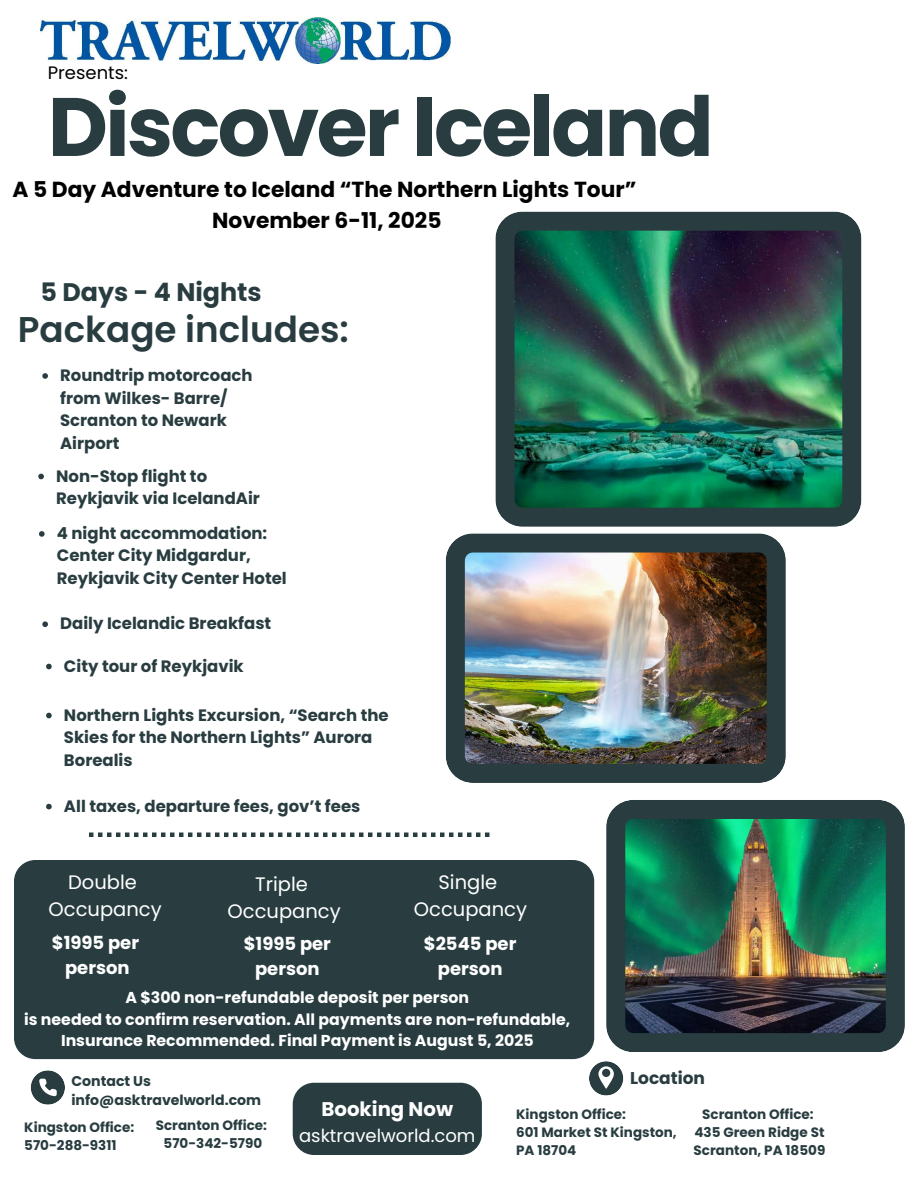
<style>
.page{position:relative;width:918px;height:1188px;background:#fff}
.page>*{position:absolute;margin:0;border:0;box-sizing:border-box;transform-origin:0 0}
.t1{font:700 82.65px "Poppins";letter-spacing:-.035em;color:#293d41}
.t2{font:600 35.7px "Poppins";color:#293d41}
.t3{font:700 25.35px "Poppins";color:#293d41}
.t4{font:700 21.75px/30.3px "Poppins";color:#000;text-align:center}
.t5{font:700 19.8px "Poppins";color:#fff}
.t6{font:19.5px/27px "Poppins";color:#fff;text-align:center}
.t7{font:700 18px/24.8px "Poppins";color:#fff;text-align:center}
.t8{font:18px "Poppins";color:#fff}
.t9{font:18px "Poppins";color:#000}
.t10{font:700 16.95px "Poppins";color:#293d41}
.t11{font:700 16.5px/22.5px "Poppins";color:#293d41}
.t12{font:700 15.75px/21.3px "Poppins";color:#fff;text-align:center}
.t13{font:700 14.1px "Poppins";color:#293d41}
.t14{font:700 13.5px/18px "Poppins";color:#293d41}
</style>
<div class="page">
<svg style="left:89px;top:833px;width:400px;height:4px"></svg>
<div style="left:14px;top:860px;width:580px;height:199px;background:#293d41;border-radius:21px"></div>
<svg style="left:589px;top:1061px;width:34px;height:35px"></svg>
<svg style="left:31px;top:1070px;width:34px;height:35px"></svg>
<div style="left:293px;top:1083px;width:189px;height:72px;background:#293d41;border-radius:21px"></div>
<img style="left:606px;top:800px;width:299px;height:252px">
<img style="left:446px;top:533px;width:339px;height:250px">
<img style="left:495px;top:212px;width:366px;height:315px">
<img style="left:41px;top:17px;width:409px;height:46px">
<svg style="left:46px;top:664px;width:6px;height:5px"></svg>
<svg style="left:42px;top:373px;width:6px;height:6px"></svg>
<svg style="left:38px;top:474px;width:6px;height:5px"></svg>
<svg style="left:39px;top:531px;width:6px;height:6px"></svg>
<svg style="left:42px;top:621px;width:6px;height:6px"></svg>
<svg style="left:46px;top:713px;width:6px;height:5px"></svg>
<svg style="left:46px;top:804px;width:6px;height:5px"></svg>
<p class="t9" style="left:48px;top:61px;width:82px">Presents:</p>
<p class="t1" style="left:48px;top:69px;width:667px">Discover Iceland</p>
<p class="t4" style="left:13px;top:175px;width:625px">A 5 Day Adventure to Iceland “The Northern Lights Tour”<br>November 6-11, 2025</p>
<p class="t3" style="left:41px;top:275px;width:223px">5 Days - 4 Nights</p>
<h1 class="t2" style="left:18px;top:305px;width:333px">Package includes:</h1>
<h4 class="t11" style="left:60px;top:364px;width:194px">Roundtrip motorcoach from Wilkes- Barre/<br>Scranton to Newark<br>Airport</h4>
<p class="t11" style="left:56px;top:465px;width:205px">Non-Stop flight to<br>Reykjavik via IcelandAir</p>
<h3 class="t11" style="left:57px;top:522px;width:231px">4 night accommodation:<br>Center City Midgardur,<br>Reykjavik City Center Hotel</h3>
<h2 class="t11" style="left:60px;top:612px;width:213px">Daily Icelandic Breakfast</h2>
<h6 class="t11" style="left:64px;top:655px;width:181px">City tour of Reykjavik</h6>
<h6 class="t11" style="left:64px;top:704px;width:326px">Northern Lights Excursion, “Search the<br>Skies for the Northern Lights” Aurora<br>Borealis</h6>
<h5 class="t11" style="left:64px;top:795px;width:298px">All taxes, departure fees, gov’t fees</h5>
<p class="t6" style="left:49px;top:868px;width:115px">Double<br>Occupancy</p>
<h5 class="t7" style="left:52px;top:931px;width:89px">$1995 per person</h5>
<h6 class="t6" style="left:228px;top:870px;width:115px">Triple<br>Occupancy</h6>
<h5 class="t7" style="left:244px;top:932px;width:89px">$1995 per person</h5>
<h6 class="t6" style="left:414px;top:868px;width:115px">Single<br>Occupancy</h6>
<p class="t7" style="left:424px;top:932px;width:94px">$2545 per person</p>
<p class="t12" style="left:126px;top:987px;width:345px">A $300 non-refundable deposit per person</p>
<p class="t12" style="left:24px;top:1009px;width:548px">is needed to confirm reservation. All payments are non-refundable,<br>Insurance Recommended. Final Payment is August 5, 2025</p>
<p class="t13" style="left:71px;top:1071px;width:81px">Contact Us</p>
<p class="t13" style="left:71px;top:1090px;width:191px">info@asktravelworld.com</p>
<p class="t14" style="left:24px;top:1118px;width:111px">Kingston Office:</p>
<p class="t14" style="left:24px;top:1137px;width:94px">570-288-9311</p>
<p class="t14" style="left:156px;top:1117px;width:113px">Scranton Office:</p>
<p class="t14" style="left:164px;top:1135px;width:100px">570-342-5790</p>
<p class="t5" style="left:321px;top:1095px;width:133px">Booking Now</p>
<h4 class="t8" style="left:299px;top:1123px;width:178px">asktravelworld.com</h4>
<p class="t10" style="left:630px;top:1067px;width:77px">Location</p>
<p class="t14" style="left:516px;top:1105px;width:111px">Kingston Office:</p>
<p class="t14" style="left:516px;top:1123px;width:162px">601 Market St Kingston,<br>PA 18704</p>
<p class="t14" style="left:702px;top:1105px;width:113px">Scranton Office:</p>
<p class="t14" style="left:694px;top:1123px;width:132px">435 Green Ridge St</p>
<p class="t14" style="left:694px;top:1141px;width:133px">Scranton, PA 18509</p>
</div>
